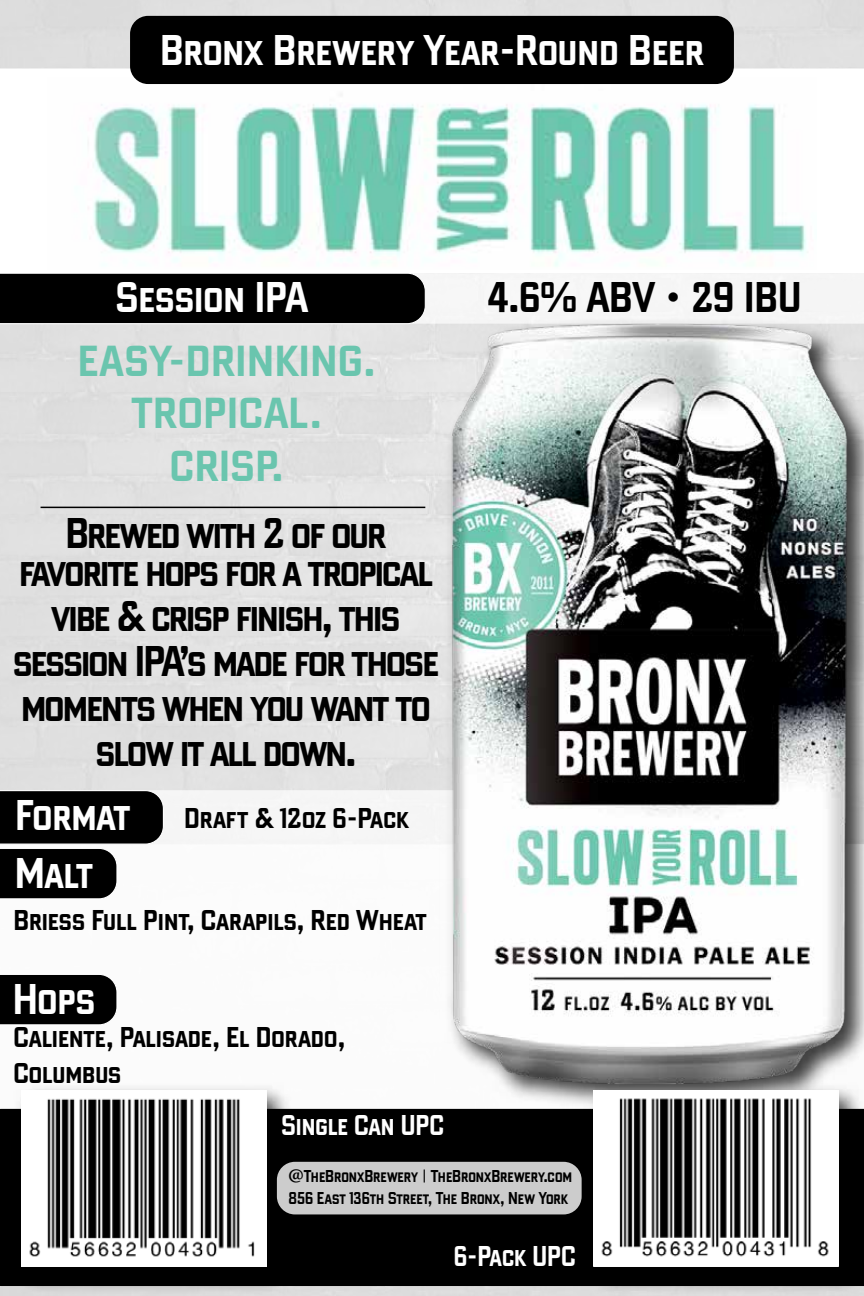
<style>
.page{position:relative;width:864px;height:1296px;background:#e1e1e1}
.page>*{position:absolute;margin:0;border:0;box-sizing:border-box;transform-origin:0 0}
.t1{font:500 expanded 45.45px/52.5px "Banque Gothique RR";letter-spacing:.015em;color:#6ac5ae;text-align:center;scale:1.04 1}
.t2{font:500 expanded 45px/45px "Banque Gothique RR";letter-spacing:-.04em;color:#000;text-align:center}
.t3{font:500 expanded 45px "Banque Gothique RR";color:#fff}
.t4{font:500 expanded 30px/36px "Banque Gothique RR";color:#000}
.t5{font:500 expanded 30px "Banque Gothique RR";color:#fff;scale:.95 1}
.t6{font:500 expanded 18px/21.6px "Banque Gothique RR";color:#000;scale:.95 1}
.s1{font-size:45px;color:#fff}
</style>
<div class="page">
<svg style="left:0;top:899px;width:440px;height:210px"></svg>
<svg style="left:0;top:68px;width:864px;height:205px"></svg>
<svg style="left:0;top:273px;width:864px;height:51px"></svg>
<svg style="left:0;top:790px;width:435px;height:109px"></svg>
<svg style="left:0;top:974px;width:118px;height:51px;background:#111"></svg>
<hr style="left:41px;top:507px;width:384px;height:1px;background:#000">
<div style="left:0;top:1109px;width:583px;height:177px;background:#000"></div>
<img style="left:8px;top:1077px;width:290px;height:219px">
<img style="left:583px;top:1116px;width:281px;height:180px">
<div style="left:277px;top:1162px;width:305px;height:52px;background:#ccc;border-radius:18px"></div>
<img style="left:22px;top:1090px;width:244px;height:177px">
<img style="left:22px;top:1092px;width:242px;height:174px">
<img style="left:47px;top:78px;width:770px;height:191px">
<img style="left:435px;top:307px;width:429px;height:794px">
<img style="left:593px;top:1090px;width:244px;height:176px">
<div style="left:130px;top:16px;width:604px;height:68px;background:#000;border-radius:18px"></div>
<p class="t3" style="left:160px;top:22px;width:545px">Bronx Brewery Year-Round Beer</p>
<p class="t3" style="left:116px;top:269px;width:193px">Session IPA</p>
<p class="t2" style="left:488px;top:275px;width:315px">4.6% ABV • 29 IBU</p>
<p class="t1" style="left:78px;top:334px;width:287px">EASY-DRINKING.<br>TROPICAL.<br>CRISP.</p>
<p class="t2" style="left:19px;top:514px;width:415px;line-height:37.5px">Brewed with 2 of our favorite hops for a tropical</p>
<p class="t2" style="left:13px;top:593px;width:427px">vibe &amp; crisp finish, this session IPA’s made for those moments when you want to slow it all down.</p>
<p class="t4" style="left:15px;top:800px;width:395px"><span class="s1">Format</span> Draft &amp; 12oz 6-Pack</p>
<p class="t3" style="left:15px;top:844px;width:80px">Malt</p>
<p class="t4" style="left:14px;top:902px;width:415px">Briess Full Pint, Carapils, Red Wheat</p>
<p class="t3" style="left:13px;top:970px;width:84px">Hops</p>
<p class="t4" style="left:14px;top:1019px;width:333px">Caliente, Palisade, El Dorado,<br>Columbus</p>
<p class="t5" style="left:281px;top:1106px;width:173px">Single Can UPC</p>
<p class="t6" style="left:289px;top:1165px;width:300px">@TheBronxBrewery | TheBronxBrewery.com<br>856 East 136th Street, The Bronx, New York</p>
<p class="t5" style="left:454px;top:1237px;width:130px">6-Pack UPC</p>
</div>
